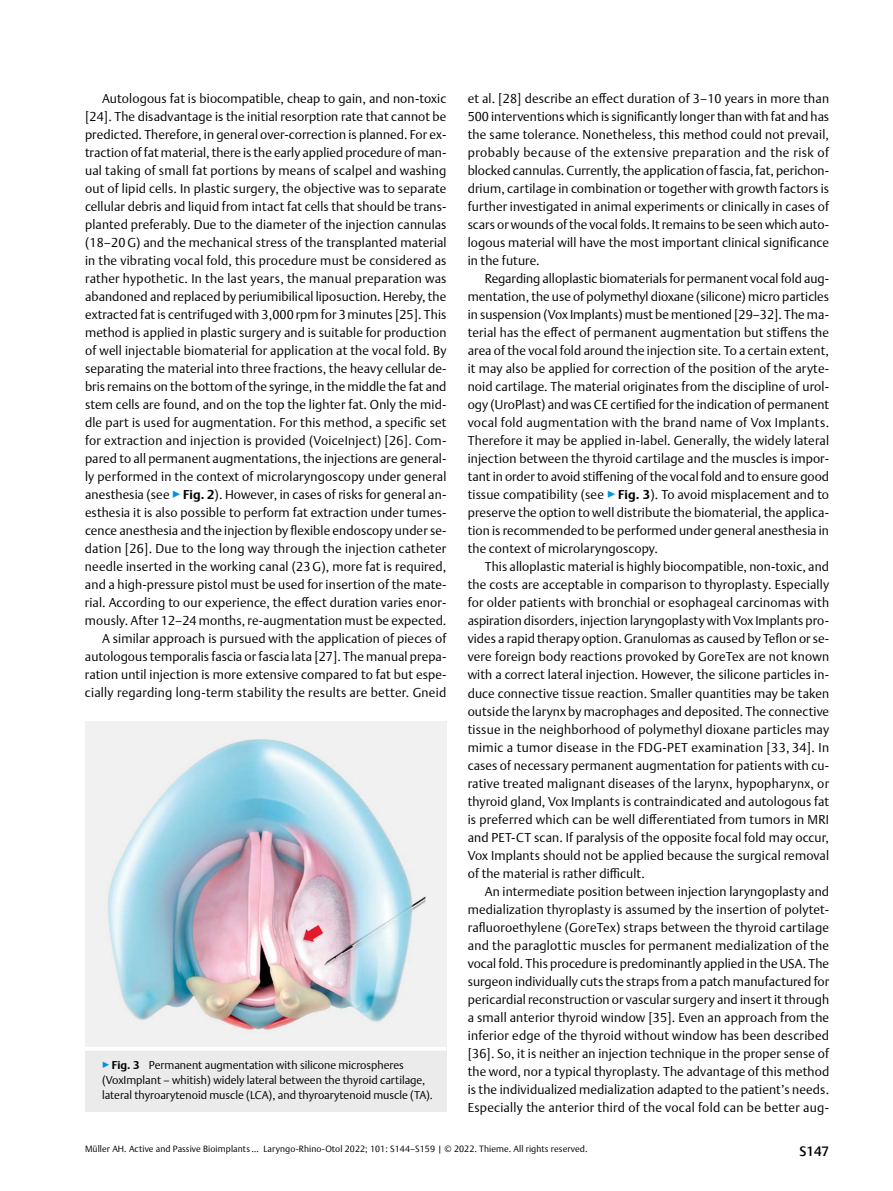
<style>
.page{position:relative;width:893px;height:1191px;background:#fff}
.page>*{position:absolute;margin:0;border:0;box-sizing:border-box;transform-origin:0 0}
.t1{font:500 13.5px "Thieme Argo 2011";color:#000}
.t2{font:300 12.75px/18px "Thieme Argo 2011";letter-spacing:.01em;color:#000;text-align:justify}
.t3{font:300 11.25px/15px "Thieme Argo 2011";color:#000}
.t4{font:300 9px "Thieme Argo 2011";letter-spacing:.01em;color:#000}
.s1{color:#0095da}
.s2{font-weight:700}
</style>
<div class="page">
<img style="left:85px;top:721px;width:361px;height:325px">
<div style="left:85px;top:1047px;width:361px;height:64px;background:#ebebec"></div>
<svg style="left:85px;top:1046px;width:361px;height:4px"></svg>
<p class="t2" style="left:85px;top:89px;width:363px;text-align:right">Autologous fat is biocompatible, cheap to gain, and non-toxic [24]. The disadvantage is the initial resorption rate that cannot be predicted. Therefore, in general over-correction is planned. For ex&shy;traction of fat material, there is the early applied procedure of man&shy;ual taking of small fat portions by means of scalpel and washing out of lipid cells. In plastic surgery, the objective was to separate cellular debris and liquid from intact fat cells that should be trans&shy;planted preferably. Due to the diameter of the injection cannulas (18–20G) and the mechanical stress of the transplanted material in the vibrating vocal fold, this procedure must be considered as rather hypothetic. In the last years, the manual preparation was abandoned and replaced by periumibilical liposuction. Hereby, the extracted fat is centrifuged with 3,000 rpm for 3minutes [25]. This method is applied in plastic surgery and is suitable for production of well injectable biomaterial for application at the vocal fold. By separating the material into three fractions, the heavy cellular de&shy;bris remains on the bottom of the syringe, in the middle the fat and stem cells are found, and on the top the lighter fat. Only the mid&shy;dle part is used for augmentation. For this method, a specific set for extraction and injection is provided (VoiceInject) [26]. Com&shy;pared to all permanent augmentations, the injections are general&shy;ly performed in the context of microlaryngoscopy under general anesthesia (see <span class="s1">▶</span><span class="s2">Fig. 2</span>). However, in cases of risks for general an&shy;esthesia it is also possible to perform fat extraction under tumes&shy;cence anesthesia and the injection by flexible endoscopy under se&shy;dation [26]. Due to the long way through the injection catheter needle inserted in the working canal (23G), more fat is required, and a high-pressure pistol must be used for insertion of the mate&shy;rial. According to our experience, the effect duration varies enor&shy;mously. After 12–24 months, re-augmentation must be expected.<br>A similar approach is pursued with the application of pieces of autologous temporalis fascia or fascia lata [27]. The manual prepa&shy;ration until injection is more extensive compared to fat but espe&shy;cially regarding long-term stability the results are better. Gneid</p>
<p class="t2" style="left:468px;top:89px;width:363px">et al. [28] describe an effect duration of 3–10 years in more than 500 interventions which is significantly longer than with fat and has the same tolerance. Nonetheless, this method could not prevail, probably because of the extensive preparation and the risk of blocked cannulas. Currently, the application of fascia, fat, perichon&shy;drium, cartilage in combination or together with growth factors is further investigated in animal experiments or clinically in cases of scars or wounds of the vocal folds. It remains to be seen which auto&shy;logous material will have the most important clinical significance in the future.</p>
<p class="t2" style="left:468px;top:269px;width:363px;text-indent:17px">Regarding alloplastic biomaterials for permanent vocal fold aug&shy;mentation, the use of polymethyl dioxane (silicone) micro particles in suspension (Vox Implants) must be mentioned [29–32]. The ma&shy;terial has the effect of permanent augmentation but stiffens the area of the vocal fold around the injection site. To a certain extent, it may also be applied for correction of the position of the aryte&shy;noid cartilage. The material originates from the discipline of urol&shy;ogy (UroPlast) and was CE certified for the indication of permanent vocal fold augmentation with the brand name of Vox Implants.<br>Therefore it may be applied in-label. Generally, the widely lateral injection between the thyroid cartilage and the muscles is impor&shy;tant in order to avoid stiffening of the vocal fold and to ensure good tissue compatibility (see <span class="s1">▶</span><span class="s2">Fig. 3</span>). To avoid misplacement and to preserve the option to well distribute the biomaterial, the applica&shy;tion is recommended to be performed under general anesthesia in the context of microlaryngoscopy.</p>
<p class="t2" style="left:468px;top:557px;width:363px;text-indent:17px">This alloplastic material is highly biocompatible, non-toxic, and the costs are acceptable in comparison to thyroplasty. Especially for older patients with bronchial or esophageal carcinomas with aspiration disorders, injection laryngoplasty with Vox Implants pro&shy;vides a rapid therapy option. Granulomas as caused by Teflon or se&shy;vere foreign body reactions provoked by GoreTex are not known with a correct lateral injection. However, the silicone particles in&shy;duce connective tissue reaction. Smaller quantities may be taken outside the larynx by macrophages and deposited. The connective tissue in the neighborhood of polymethyl dioxane particles may mimic a tumor disease in the FDG-PET examination [33, 34]. In cases of necessary permanent augmentation for patients with cu&shy;rative treated malignant diseases of the larynx, hypopharynx, or thyroid gland, Vox Implants is contraindicated and autologous fat is preferred which can be well differentiated from tumors in MRI and PET-CT scan. If paralysis of the opposite focal fold may occur, Vox Implants should not be applied because the surgical removal of the material is rather difficult.</p>
<p class="t2" style="left:468px;top:881px;width:363px;text-indent:17px">An intermediate position between injection laryngoplasty and medialization thyroplasty is assumed by the insertion of polytet&shy;rafluoroethylene (GoreTex) straps between the thyroid cartilage and the paraglottic muscles for permanent medialization of the vocal fold. This procedure is predominantly applied in the USA. The surgeon individually cuts the straps from a patch manufactured for pericardial reconstruction or vascular surgery and insert it through a small anterior thyroid window [35]. Even an approach from the inferior edge of the thyroid without window has been described [36]. So, it is neither an injection technique in the proper sense of the word, nor a typical thyroplasty. The advantage of this method is the individualized medialization adapted to the patient’s needs.<br>Especially the anterior third of the vocal fold can be better aug-</p>
<p class="t3" style="left:102px;top:1057px;width:332px"><span class="s1">▶</span><span class="s2">Fig. 3</span> Permanent augmentation with silicone microspheres (VoxImplant – whitish) widely lateral between the thyroid cartilage, lateral thyroarytenoid muscle (LCA), and thyroarytenoid muscle (TA).</p>
<p class="t4" style="left:85px;top:1143px;width:504px">Müller AH. Active and Passive Bioimplants … Laryngo-Rhino-Otol 2022; 101: S144–S159 | © 2022. Thieme. All rights reserved.</p>
<p class="t1" style="left:799px;top:1142px;width:31px">S147</p>
</div>
